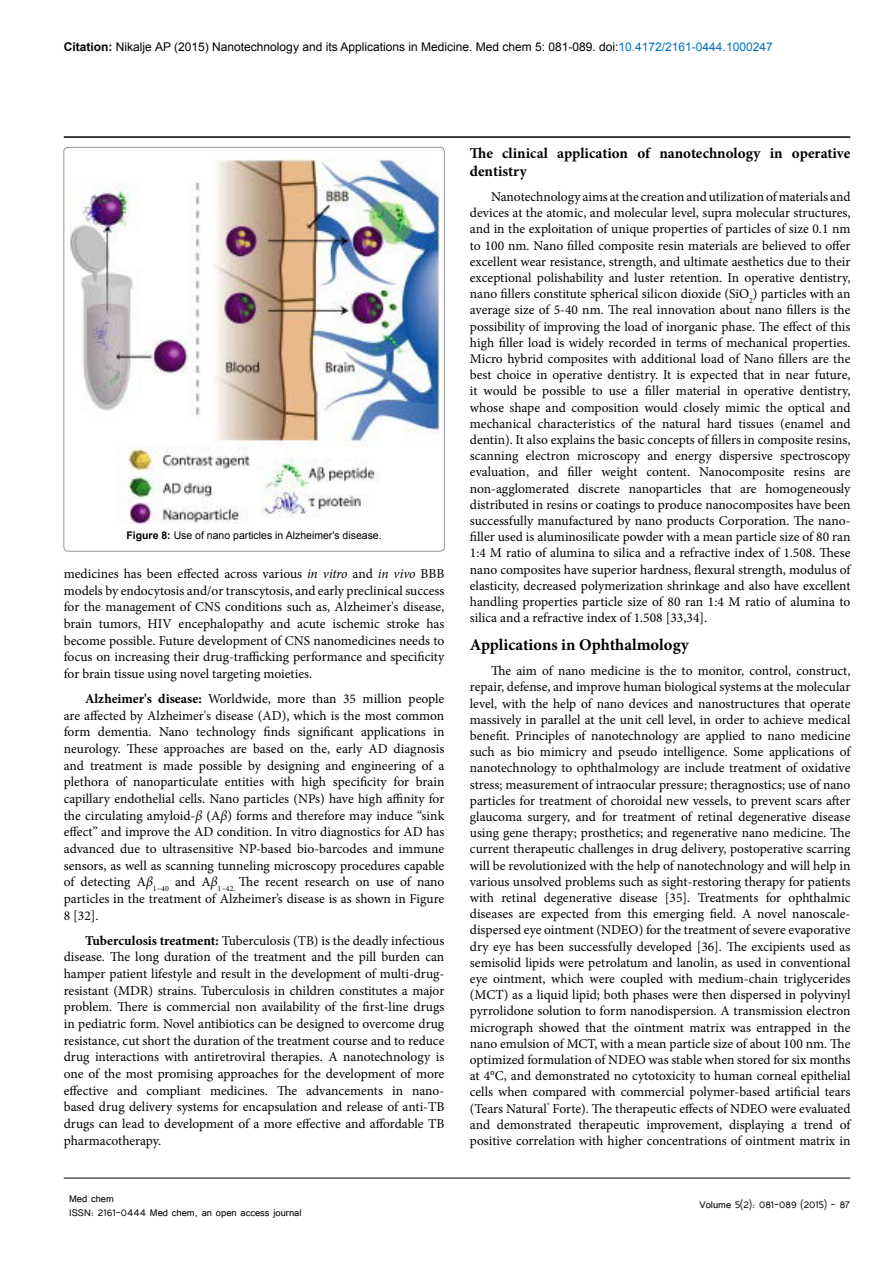
<style>
.page{position:relative;width:893px;height:1263px;background:#fff}
.page>*{position:absolute;margin:0;border:0;box-sizing:border-box;transform-origin:0 0}
.Heading{font:700 16.5px "Minion Pro";color:#000}
.Subside_heading{font:700 15px/18px "Minion Pro";color:#000}
.t1{font:13.5px/16.2px "Minion Pro";color:#000;text-align:justify}
.t2{font:12px "Arial";color:#000}
.t3{font:12px/14.4px "Tunga";color:#000}
.t4{font:10.5px "Arial";color:#000}
.s1{font-weight:700}
.s2{color:#0072bc}
.s3{font-style:italic}
</style>
<div class="page">
<hr style="left:64px;top:1178px;width:786px;height:1px;background:#000">
<hr style="left:64px;top:136px;width:786px;height:2px;background:#000">
<div style="left:64px;top:147px;width:380px;height:404px;border:1px solid #939598;border-radius:4px"></div>
<img style="left:70px;top:159px;width:369px;height:364px">
<p class="t2" style="left:64px;top:39px;width:710px"><span class="s1">Citation:</span> Nikalje AP (2015) Nanotechnology and its Applications in Medicine. Med chem 5: 081-089. doi:<span class="s2">10.4172/2161-0444.1000247</span></p>
<p class="t4" style="left:126px;top:529px;width:257px"><span class="s1">Figure 8:</span> Use of nano particles in Alzheimer's disease.</p>
<p class="t1" style="left:64px;top:565px;width:382px;line-height:16.6px">medicines has been effected across various <span class="s3">in vitro</span> and <span class="s3">in vivo</span> BBB models by endocytosis and/or transcytosis, and early preclinical success for the management of CNS conditions such as, Alzheimer's disease, brain tumors, HIV encephalopathy and acute ischemic stroke has become possible. Future development of CNS nanomedicines needs to focus on increasing their drug-trafficking performance and specificity for brain tissue using novel targeting moieties.</p>
<p class="t1" style="left:64px;top:690px;width:382px;line-height:16.6px;text-indent:21px"><span class="s1">Alzheimer's disease:</span> Worldwide, more than 35 million people are affected by Alzheimer's disease (AD), which is the most common form dementia. Nano technology finds significant applications in neurology. These approaches are based on the, early AD diagnosis and treatment is made possible by designing and engineering of a plethora of nanoparticulate entities with high specificity for brain capillary endothelial cells. Nano particles (NPs) have high affinity for the circulating amyloid-<span class="s3">β</span> (A<span class="s3">β</span>) forms and therefore may induce “sink effect” and improve the AD condition. In vitro diagnostics for AD has advanced due to ultrasensitive NP-based bio-barcodes and immune sensors, as well as scanning tunneling microscopy procedures capable of detecting A<span class="s3">β</span><sub>1−40</sub> and A<span class="s3">β</span><sub>1−42.</sub> The recent research on use of nano particles in the treatment of Alzheimer’s disease is as shown in Figure 8 [32].</p>
<p class="t1" style="left:64px;top:932px;width:382px;line-height:16.6px;text-indent:21px"><span class="s1">Tuberculosis treatment:</span> Tuberculosis (TB) is the deadly infectious disease. The long duration of the treatment and the pill burden can hamper patient lifestyle and result in the development of multi-drug&shy;resistant (MDR) strains. Tuberculosis in children constitutes a major problem. There is commercial non availability of the first-line drugs in pediatric form. Novel antibiotics can be designed to overcome drug resistance, cut short the duration of the treatment course and to reduce drug interactions with antiretroviral therapies. A nanotechnology is one of the most promising approaches for the development of more effective and compliant medicines. The advancements in nano&shy;based drug delivery systems for encapsulation and release of anti-TB drugs can lead to development of a more effective and affordable TB pharmacotherapy.</p>
<p class="Subside_heading" style="left:470px;top:144px;width:382px">The clinical application of nanotechnology in operative dentistry</p>
<p class="t1" style="left:470px;top:189px;width:382px;text-indent:21px">Nanotechnology aims at the creation and utilization of materials and devices at the atomic, and molecular level, supra molecular structures, and in the exploitation of unique properties of particles of size 0.1 nm to 100 nm. Nano filled composite resin materials are believed to offer excellent wear resistance, strength, and ultimate aesthetics due to their exceptional polishability and luster retention. In operative dentistry, nano fillers constitute spherical silicon dioxide (SiO<sub>2</sub>) particles with an average size of 5-40 nm. The real innovation about nano fillers is the possibility of improving the load of inorganic phase. The effect of this high filler load is widely recorded in terms of mechanical properties.<br>Micro hybrid composites with additional load of Nano fillers are the best choice in operative dentistry. It is expected that in near future, it would be possible to use a filler material in operative dentistry, whose shape and composition would closely mimic the optical and mechanical characteristics of the natural hard tissues (enamel and dentin). It also explains the basic concepts of fillers in composite resins, scanning electron microscopy and energy dispersive spectroscopy evaluation, and filler weight content. Nanocomposite resins are non-agglomerated discrete nanoparticles that are homogeneously distributed in resins or coatings to produce nanocomposites have been successfully manufactured by nano products Corporation. The nano&shy;filler used is aluminosilicate powder with a mean particle size of 80 ran 1:4 M ratio of alumina to silica and a refractive index of 1.508. These nano composites have superior hardness, flexural strength, modulus of elasticity, decreased polymerization shrinkage and also have excellent handling properties particle size of 80 ran 1:4 M ratio of alumina to silica and a refractive index of 1.508 [33,34].</p>
<p class="Heading" style="left:470px;top:633px;width:220px">Applications in Ophthalmology</p>
<p class="t1" style="left:470px;top:663px;width:382px;text-indent:21px">The aim of nano medicine is the to monitor, control, construct, repair, defense, and improve human biological systems at the molecular level, with the help of nano devices and nanostructures that operate massively in parallel at the unit cell level, in order to achieve medical benefit. Principles of nanotechnology are applied to nano medicine such as bio mimicry and pseudo intelligence. Some applications of nanotechnology to ophthalmology are include treatment of oxidative stress; measurement of intraocular pressure; theragnostics; use of nano particles for treatment of choroidal new vessels, to prevent scars after glaucoma surgery, and for treatment of retinal degenerative disease using gene therapy; prosthetics; and regenerative nano medicine. The current therapeutic challenges in drug delivery, postoperative scarring will be revolutionized with the help of nanotechnology and will help in various unsolved problems such as sight-restoring therapy for patients with retinal degenerative disease [35]. Treatments for ophthalmic diseases are expected from this emerging field. A novel nanoscale&shy;dispersed eye ointment (NDEO) for the treatment of severe evaporative dry eye has been successfully developed [36]. The excipients used as semisolid lipids were petrolatum and lanolin, as used in conventional eye ointment, which were coupled with medium-chain triglycerides (MCT) as a liquid lipid; both phases were then dispersed in polyvinyl pyrrolidone solution to form nanodispersion. A transmission electron micrograph showed that the ointment matrix was entrapped in the nano emulsion of MCT, with a mean particle size of about 100 nm. The optimized formulation of NDEO was stable when stored for six months at 4°C, and demonstrated no cytotoxicity to human corneal epithelial cells when compared with commercial polymer-based artificial tears (Tears Natural<sup>®</sup> Forte). The therapeutic effects of NDEO were evaluated and demonstrated therapeutic improvement, displaying a trend of positive correlation with higher concentrations of ointment matrix in</p>
<p class="t3" style="left:69px;top:1190px;width:234px">Med chem<br>ISSN: 2161-0444 Med chem, an open access journal</p>
<p class="t3" style="left:699px;top:1196px;width:152px">Volume 5(2): 081-089 (2015) - 87</p>
</div>
